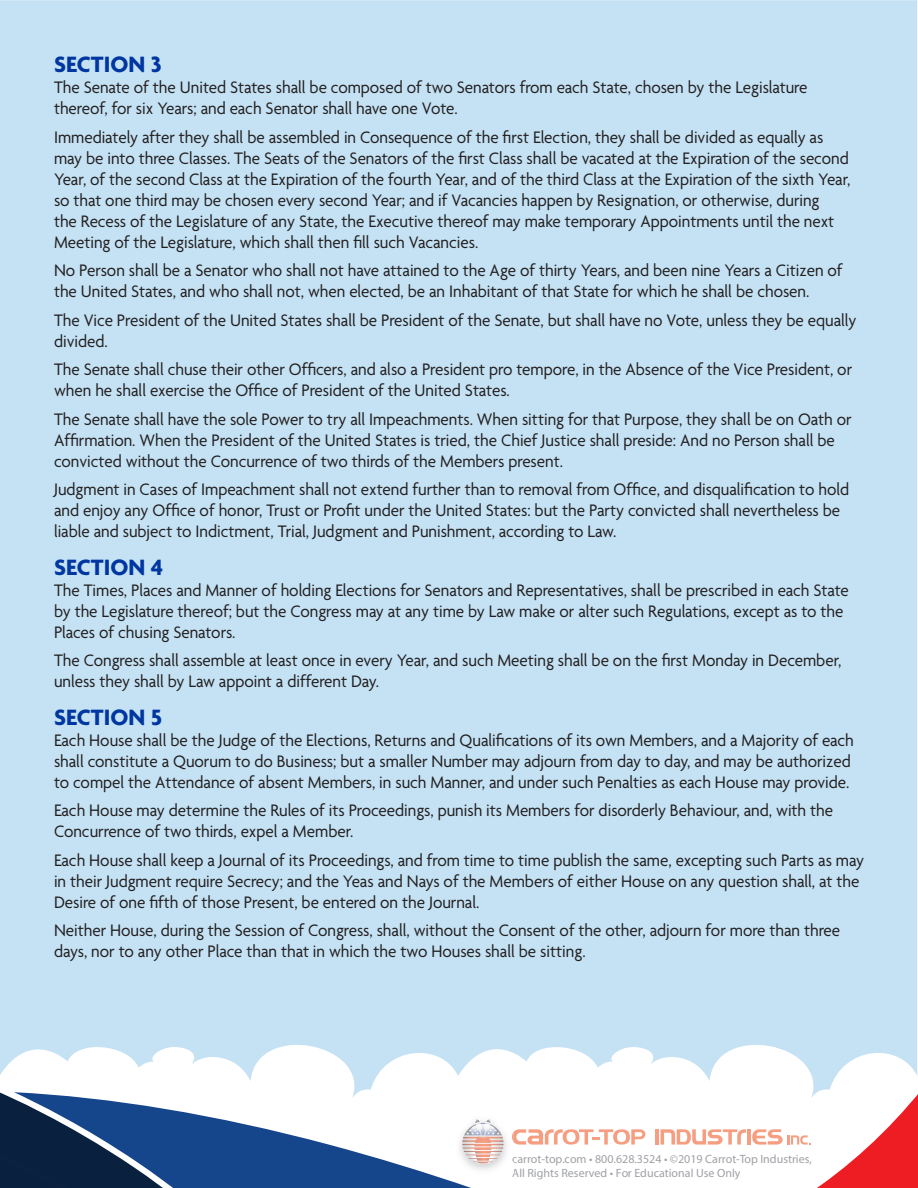
<style>
.page{position:relative;width:918px;height:1188px;background:#fff}
.page>*{position:absolute;margin:0;border:0;box-sizing:border-box;transform-origin:0 0}
.Heading_3{font:700 24px "Agenda";color:#0036a0}
.t1{font:18px/21px "Agenda";color:#231f20;scale:.95 1}
.t2{font:12px/14.4px "Myriad Pro";color:#9fa1a6}
</style>
<div class="page">
<svg style="left:333px;top:1129px;width:328px;height:59px"></svg>
<svg style="left:0;top:1098px;width:333px;height:90px"></svg>
<hr style="left:655px;top:1129px;width:4px;height:16px;background:#f69e81">
<svg style="left:661px;top:1098px;width:256px;height:90px"></svg>
<img style="left:453px;top:1129px;width:61px;height:49px">
<svg style="left:512px;top:1129px;width:133px;height:16px"></svg>
<svg style="left:462px;top:1119px;width:42px;height:45px"></svg>
<svg style="left:512px;top:1155px;width:2px;height:23px"></svg>
<div style="left:0;top:0;width:917px;height:1098px;background:#c4e2f4"></div>
<p class="Heading_3" style="left:54px;top:50px;width:109px">SECTION 3</p>
<p class="t1" style="left:54px;top:77px;width:795px">The Senate of the United States shall be composed of two Senators from each State, chosen by the Legislature thereof, for six Years; and each Senator shall have one Vote.</p>
<p class="t1" style="left:54px;top:126px;width:840px">Immediately after they shall be assembled in Consequence of the first Election, they shall be divided as equally as may be into three Classes. The Seats of the Senators of the first Class shall be vacated at the Expiration of the second Year, of the second Class at the Expiration of the fourth Year, and of the third Class at the Expiration of the sixth Year, so that one third may be chosen every second Year; and if Vacancies happen by Resignation, or otherwise, during<br>the Recess of the Legislature of any State, the Executive thereof may make temporary Appointments until the next Meeting of the Legislature, which shall then fill such Vacancies.</p>
<p class="t1" style="left:54px;top:260px;width:832px">No Person shall be a Senator who shall not have attained to the Age of thirty Years, and been nine Years a Citizen of the United States, and who shall not, when elected, be an Inhabitant of that State for which he shall be chosen.</p>
<p class="t1" style="left:54px;top:309px;width:846px">The Vice President of the United States shall be President of the Senate, but shall have no Vote, unless they be equally divided.</p>
<p class="t1" style="left:54px;top:359px;width:842px">The Senate shall chuse their other Officers, and also a President pro tempore, in the Absence of the Vice President, or when he shall exercise the Office of President of the United States.</p>
<p class="t1" style="left:54px;top:408px;width:841px">The Senate shall have the sole Power to try all Impeachments. When sitting for that Purpose, they shall be on Oath or<br>Affirmation. When the President of the United States is tried, the Chief Justice shall preside: And no Person shall be convicted without the Concurrence of two thirds of the Members present.</p>
<p class="t1" style="left:54px;top:479px;width:839px">Judgment in Cases of Impeachment shall not extend further than to removal from Office, and disqualification to hold and enjoy any Office of honor, Trust or Profit under the United States: but the Party convicted shall nevertheless be liable and subject to Indictment, Trial, Judgment and Punishment, according to Law.</p>
<p class="Heading_3" style="left:54px;top:552px;width:111px">SECTION 4</p>
<p class="t1" style="left:54px;top:579px;width:838px">The Times, Places and Manner of holding Elections for Senators and Representatives, shall be prescribed in each State by the Legislature thereof; but the Congress may at any time by Law make or alter such Regulations, except as to the<br>Places of chusing Senators.</p>
<p class="t1" style="left:54px;top:650px;width:830px">The Congress shall assemble at least once in every Year, and such Meeting shall be on the first Monday in December, unless they shall by Law appoint a different Day.</p>
<p class="Heading_3" style="left:54px;top:702px;width:109px">SECTION 5</p>
<p class="t1" style="left:54px;top:729px;width:844px">Each House shall be the Judge of the Elections, Returns and Qualifications of its own Members, and a Majority of each shall constitute a Quorum to do Business; but a smaller Number may adjourn from day to day, and may be authorized to compel the Attendance of absent Members, in such Manner, and under such Penalties as each House may provide.</p>
<p class="t1" style="left:54px;top:800px;width:822px">Each House may determine the Rules of its Proceedings, punish its Members for disorderly Behaviour, and, with the<br>Concurrence of two thirds, expel a Member.</p>
<p class="t1" style="left:54px;top:849px;width:854px">Each House shall keep a Journal of its Proceedings, and from time to time publish the same, excepting such Parts as may in their Judgment require Secrecy; and the Yeas and Nays of the Members of either House on any question shall, at the<br>Desire of one fifth of those Present, be entered on the Journal.</p>
<p class="t1" style="left:54px;top:920px;width:829px">Neither House, during the Session of Congress, shall, without the Consent of the other, adjourn for more than three days, nor to any other Place than that in which the two Houses shall be sitting.</p>
<p class="t2" style="left:512px;top:1151px;width:302px">carrot-top.com • 800.628.3524 • ©2019 Carrot-Top Industries,<br>All Rights Reserved • For Educational Use Only</p>
</div>
